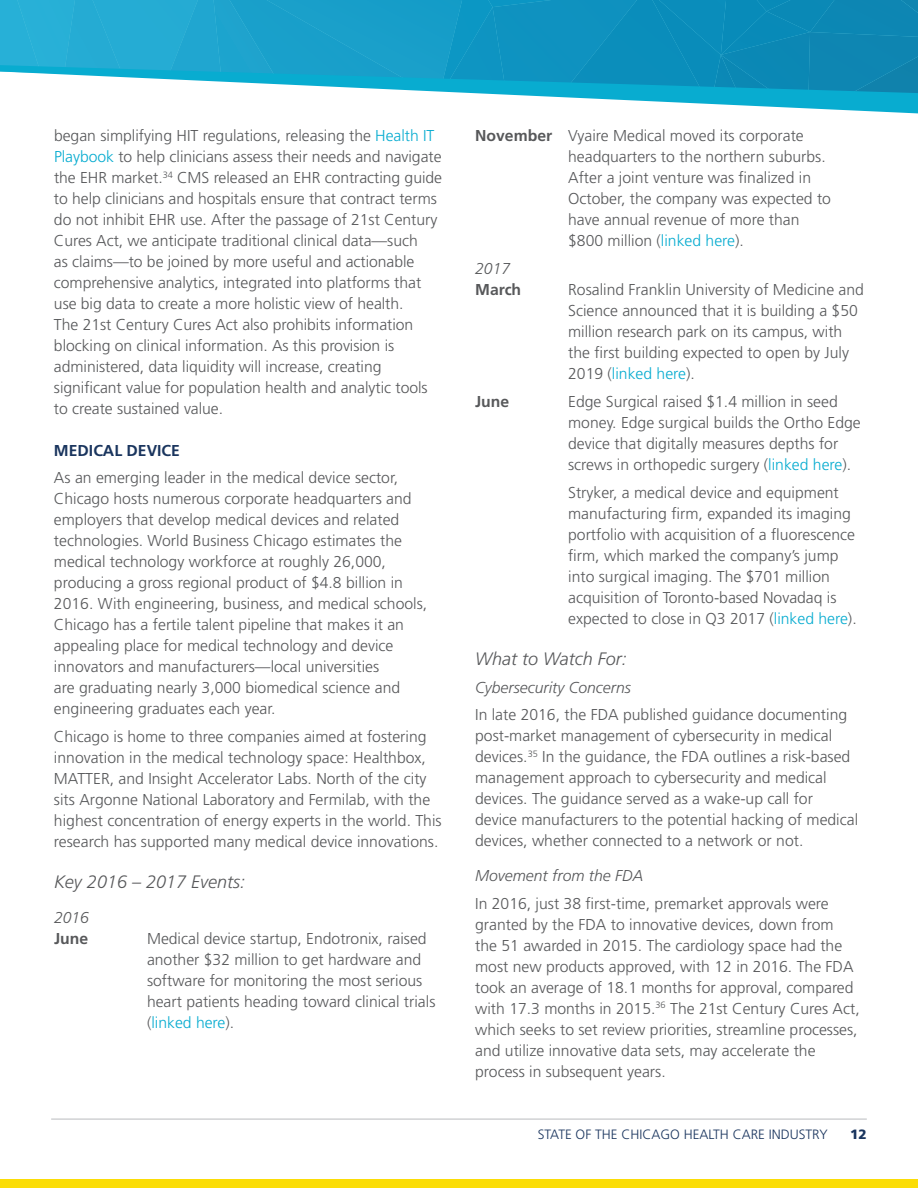
<style>
.page{position:relative;width:918px;height:1188px;background:#fff}
.page>*{position:absolute;margin:0;border:0;box-sizing:border-box;transform-origin:0 0}
.t1{font:italic 300 18px "Frutiger LT Std";color:#57585a}
.t2{font:300 15.75px/21px "Frutiger LT Std";color:#57585a}
.t3{font:italic 300 15.75px "Frutiger LT Std";color:#57585a}
.t4{font:700 15.75px "Frutiger LT Std";color:#1a355e}
.t5{font:700 15.75px "Frutiger LT Std";color:#57585a}
.t6{font:300 13.5px "Frutiger LT Std";color:#1a355e}
.t7{font:900 13.5px "Frutiger LT Std";color:#1a355e}
.s1{color:#08acd0}
.s2{font-weight:700}
</style>
<div class="page">
<svg style="left:0;top:0;width:918px;height:64px;background:#1599c4"></svg>
<svg style="left:0;top:64px;width:918px;height:50px"></svg>
<div style="left:0;top:1180px;width:918px;height:8px;background:#fbdd07"></div>
<hr style="left:51px;top:1118px;width:816px;height:2px;background:#d1d2d4">
<p class="t2" style="left:54px;top:126px;width:390px">began simplifying HIT regulations, releasing the <span class="s1">Health IT Playbook</span> to help clinicians assess their needs and navigate the EHR market.<sup>34</sup> CMS released an EHR contracting guide to help clinicians and hospitals ensure that contract terms do not inhibit EHR use. After the passage of 21st Century Cures Act, we anticipate traditional clinical data—such<br>as claims—to be joined by more useful and actionable comprehensive analytics, integrated into platforms that use big data to create a more holistic view of health.<br>The 21st Century Cures Act also prohibits information blocking on clinical information. As this provision is administered, data liquidity will increase, creating significant value for population health and analytic tools to create sustained value.</p>
<p class="t4" style="left:54px;top:441px;width:128px">MEDICAL DEVICE</p>
<p class="t2" style="left:54px;top:468px;width:375px">As an emerging leader in the medical device sector, Chicago hosts numerous corporate headquarters and employers that develop medical devices and related technologies. World Business Chicago estimates the medical technology workforce at roughly 26,000, producing a gross regional product of $4.8 billion in 2016. With engineering, business, and medical schools, Chicago has a fertile talent pipeline that makes it an appealing place for medical technology and device innovators and manufacturers—local universities<br>are graduating nearly 3,000 biomedical science and engineering graduates each year.</p>
<p class="t2" style="left:54px;top:726px;width:389px">Chicago is home to three companies aimed at fostering innovation in the medical technology space: Healthbox, MATTER, and Insight Accelerator Labs. North of the city sits Argonne National Laboratory and Fermilab, with the highest concentration of energy experts in the world. This research has supported many medical device innovations.</p>
<p class="t1" style="left:54px;top:872px;width:193px">Key 2016 – 2017 Events:</p>
<p class="t3" style="left:54px;top:908px;width:37px">2016</p>
<p class="t5" style="left:54px;top:929px;width:36px">June</p>
<p class="t2" style="left:147px;top:928px;width:290px">Medical device startup, Endotronix, raised another $32 million to get hardware and software for monitoring the most serious heart patients heading toward clinical trials (<span class="s1">linked here</span>).</p>
<p class="t2" style="left:568px;top:126px;width:264px;text-indent:-93px"><span class="s2">November</span> Vyaire Medical moved its corporate headquarters to the northern suburbs.<br>After a joint venture was finalized in October, the company was expected to have annual revenue of more than $800 million (<span class="s1">linked here</span>).</p>
<p class="t3" style="left:475px;top:260px;width:37px">2017</p>
<p class="t5" style="left:475px;top:280px;width:48px">March</p>
<p class="t2" style="left:568px;top:279px;width:297px">Rosalind Franklin University of Medicine and Science announced that it is building a $50 million research park on its campus, with the first building expected to open by July 2019 (<span class="s1">linked here</span>).</p>
<p class="t5" style="left:475px;top:392px;width:36px">June</p>
<p class="t2" style="left:568px;top:391px;width:294px">Edge Surgical raised $1.4 million in seed money. Edge surgical builds the Ortho Edge device that digitally measures depths for screws in orthopedic surgery (<span class="s1">linked here</span>).</p>
<p class="t2" style="left:568px;top:482px;width:290px">Stryker, a medical device and equipment manufacturing firm, expanded its imaging portfolio with acquisition of a fluorescence firm, which marked the company’s jump into surgical imaging. The $701 million acquisition of Toronto-based Novadaq is expected to close in Q3 2017 (<span class="s1">linked here</span>).</p>
<p class="t1" style="left:475px;top:648px;width:153px">What to Watch For:</p>
<p class="t3" style="left:475px;top:678px;width:157px">Cybersecurity Concerns</p>
<p class="t2" style="left:475px;top:705px;width:384px">In late 2016, the FDA published guidance documenting post-market management of cybersecurity in medical devices.<sup>35</sup> In the guidance, the FDA outlines a risk-based management approach to cybersecurity and medical devices. The guidance served as a wake-up call for device manufacturers to the potential hacking of medical devices, whether connected to a network or not.</p>
<p class="t3" style="left:475px;top:866px;width:170px">Movement from the FDA</p>
<p class="t2" style="left:475px;top:893px;width:386px">In 2016, just 38 first-time, premarket approvals were granted by the FDA to innovative devices, down from<br>the 51 awarded in 2015. The cardiology space had the most new products approved, with 12 in 2016. The FDA took an average of 18.1 months for approval, compared with 17.3 months in 2015.<sup>36</sup> The 21st Century Cures Act, which seeks to set review priorities, streamline processes, and utilize innovative data sets, may accelerate the process in subsequent years.</p>
<p class="t6" style="left:538px;top:1127px;width:292px">STATE OF THE CHICAGO HEALTH CARE INDUSTRY</p>
<p class="t7" style="left:850px;top:1126px;width:18px">12</p>
</div>
